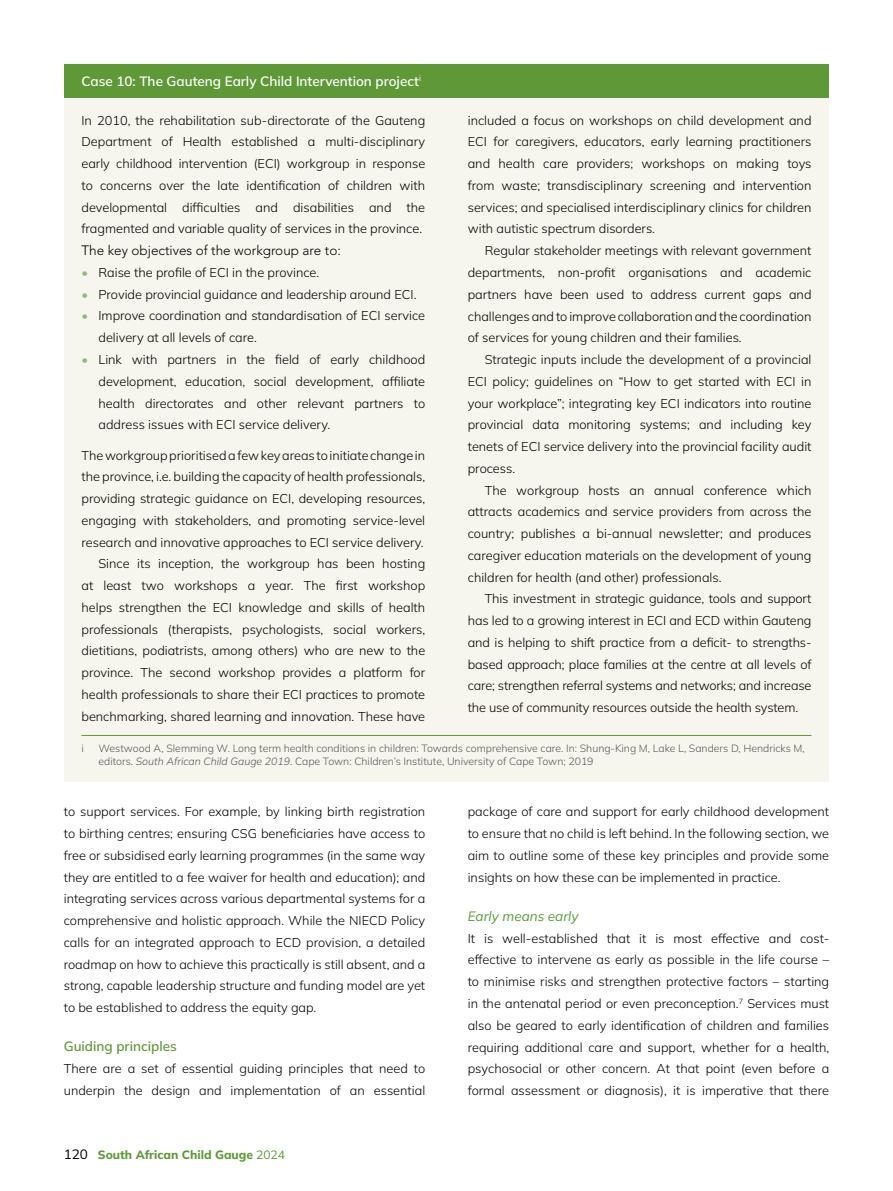
<style>
.page{position:relative;width:893px;height:1191px;background:#fff}
.page>*{position:absolute;margin:0;border:0;box-sizing:border-box;transform-origin:0 0}
.t1{font:600 13.5px "Mulish";color:#fff}
.t2{font:300 13.5px "Avenir LT Std";color:#000}
.t3{font:600 13.5px "Mulish";color:#5f9937}
.t4{font:italic 13.5px "Mulish";color:#5f9937}
.t5{font:300 12.75px/21.8px "Mulish";color:#000;text-align:justify}
.t6{font:800 12px "Mulish";color:#5f9937}
.t7{font:300 10.5px/12.6px "Mulish";color:#58595b}
.s1{color:#98b87a}
.s2{font-style:italic}
.s3{font-weight:400;font-size:13.5px;color:#000}
.s4{font-weight:400}
</style>
<div class="page">
<div style="left:64px;top:64px;width:764px;height:718px;background:#f6f5ee"></div>
<div style="left:64px;top:64px;width:764px;height:34px;background:#5f9937"></div>
<hr style="left:81px;top:735px;width:730px;height:1px;background:#5f9937">
<p class="t1" style="left:81px;top:72px;width:341px">Case 10: The Gauteng Early Child Intervention project<sup>i</sup></p>
<p class="t5" style="left:81px;top:109px;width:345px">In 2010, the rehabilitation sub-directorate of the Gauteng Department of Health established a multi-disciplinary early childhood intervention (ECI) workgroup in response to concerns over the late identification of children with developmental difficulties and disabilities and the fragmented and variable quality of services in the province.</p>
<p class="t2" style="left:81px;top:243px;width:261px">The key objectives of the workgroup are to:</p>
<p class="t5" style="left:81px;top:261px;width:239px"><span class="s1">•</span> Raise the profile of ECI in the province.</p>
<p class="t5" style="left:81px;top:283px;width:337px"><span class="s1">•</span> Provide provincial guidance and leadership around ECI.</p>
<p class="t5" style="left:98px;top:305px;width:328px;text-indent:-17px"><span class="s1">•</span> Improve coordination and standardisation of ECI service delivery at all levels of care.</p>
<p class="t5" style="left:98px;top:348px;width:328px;text-indent:-17px"><span class="s1">•</span> Link with partners in the field of early childhood development, education, social development, affiliate health directorates and other relevant partners to address issues with ECI service delivery.</p>
<p class="t5" style="left:81px;top:444px;width:345px;text-align:right">The workgroup prioritised a few key areas to initiate change in the province, i.e. building the capacity of health professionals, providing strategic guidance on ECI, developing resources, engaging with stakeholders, and promoting service-level research and innovative approaches to ECI service delivery.<br>Since its inception, the workgroup has been hosting<br>at least two workshops a year. The first workshop helps strengthen the ECI knowledge and skills of health professionals (therapists, psychologists, social workers, dietitians, podiatrists, among others) who are new to the province. The second workshop provides a platform for health professionals to share their ECI practices to promote benchmarking, shared learning and innovation. These have</p>
<p class="t5" style="left:468px;top:109px;width:345px">included a focus on workshops on child development and ECI for caregivers, educators, early learning practitioners and health care providers; workshops on making toys from waste; transdisciplinary screening and intervention services; and specialised interdisciplinary clinics for children with autistic spectrum disorders.</p>
<p class="t5" style="left:468px;top:239px;width:345px;text-indent:17px">Regular stakeholder meetings with relevant government departments, non-profit organisations and academic partners have been used to address current gaps and challenges and to improve collaboration and the coordination of services for young children and their families.</p>
<p class="t5" style="left:468px;top:348px;width:345px;text-indent:17px">Strategic inputs include the development of a provincial ECI policy; guidelines on “How to get started with ECI in your workplace”; integrating key ECI indicators into routine provincial data monitoring systems; and including key tenets of ECI service delivery into the provincial facility audit process.</p>
<p class="t5" style="left:468px;top:479px;width:345px;text-indent:17px">The workgroup hosts an annual conference which attracts academics and service providers from across the country; publishes a bi-annual newsletter; and produces caregiver education materials on the development of young children for health (and other) professionals.</p>
<p class="t5" style="left:468px;top:587px;width:345px;text-indent:17px">This investment in strategic guidance, tools and support has led to a growing interest in ECI and ECD within Gauteng and is helping to shift practice from a deficit- to strengths&shy;based approach; place families at the centre at all levels of care; strengthen referral systems and networks; and increase the use of community resources outside the health system.</p>
<p class="t7" style="left:81px;top:742px;width:4px">i</p>
<p class="t7" style="left:98px;top:742px;width:708px">Westwood A, Slemming W. Long term health conditions in children: Towards comprehensive care. In: Shung-King M, Lake L, Sanders D, Hendricks M, editors. <span class="s2">South African Child Gauge 2019</span>. Cape Town: Children’s Institute, University of Cape Town; 2019</p>
<p class="t5" style="left:64px;top:800px;width:363px">to support services. For example, by linking birth registration to birthing centres; ensuring CSG beneficiaries have access to free or subsidised early learning programmes (in the same way they are entitled to a fee waiver for health and education); and integrating services across various departmental systems for a comprehensive and holistic approach. While the NIECD Policy calls for an integrated approach to ECD provision, a detailed roadmap on how to achieve this practically is still absent, and a strong, capable leadership structure and funding model are yet to be established to address the equity gap.</p>
<p class="t3" style="left:64px;top:1037px;width:115px">Guiding principles</p>
<p class="t5" style="left:64px;top:1057px;width:363px">There are a set of essential guiding principles that need to underpin the design and implementation of an essential</p>
<p class="t6" style="left:64px;top:1146px;width:223px"><span class="s3">120</span> South African Child Gauge <span class="s4">2024</span></p>
<p class="t5" style="left:468px;top:800px;width:363px">package of care and support for early childhood development to ensure that no child is left behind. In the following section, we aim to outline some of these key principles and provide some insights on how these can be implemented in practice.</p>
<p class="t4" style="left:468px;top:907px;width:112px">Early means early</p>
<p class="t5" style="left:468px;top:927px;width:363px">It is well-established that it is most effective and cost&shy;effective to intervene as early as possible in the life course – to minimise risks and strengthen protective factors – starting in the antenatal period or even preconception.<sup>7</sup> Services must also be geared to early identification of children and families requiring additional care and support, whether for a health, psychosocial or other concern. At that point (even before a formal assessment or diagnosis), it is imperative that there</p>
</div>
